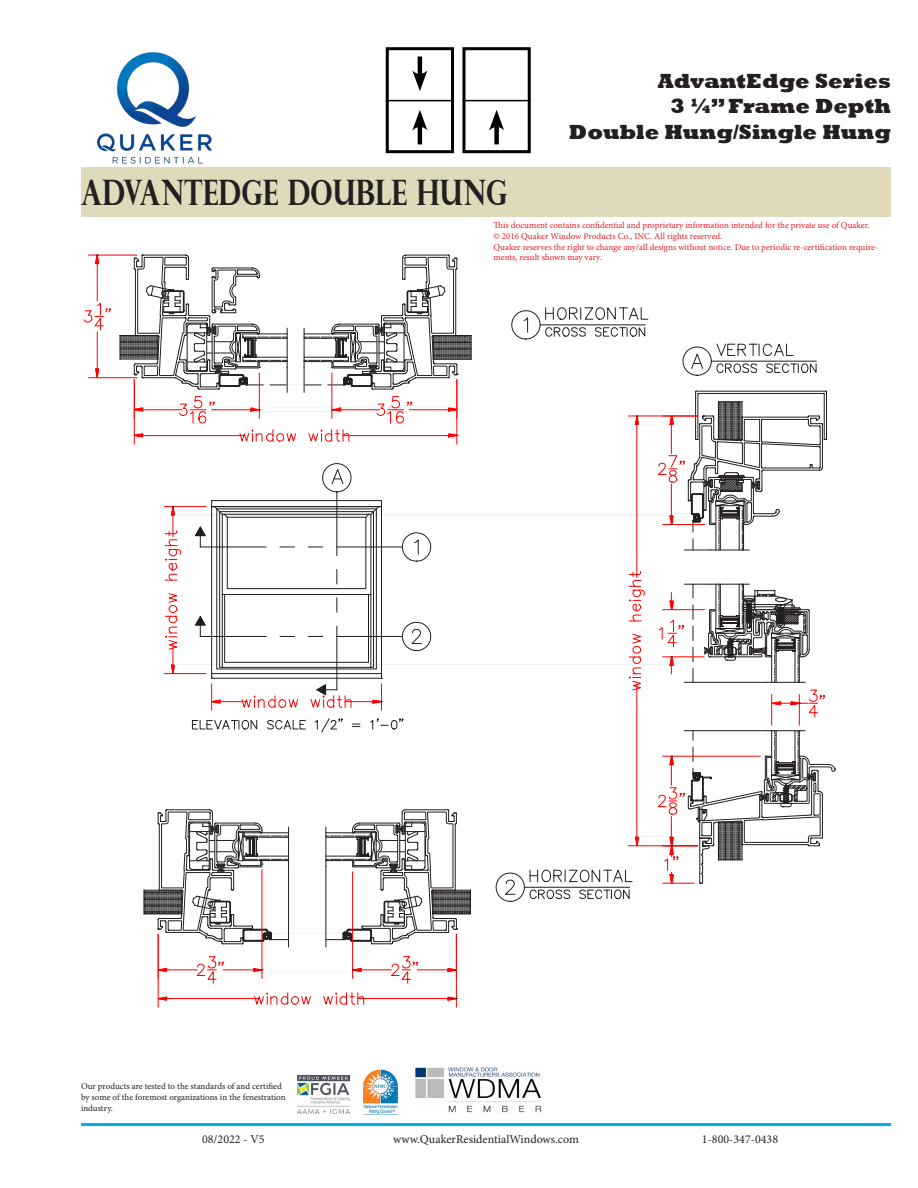
<style>
.page{position:relative;width:918px;height:1188px;background:#fff}
.page>*{position:absolute;margin:0;border:0;box-sizing:border-box;transform-origin:0 0}
.t1{font:700 35.1px "Perpetua Titling";color:#231f20;scale:.77 1}
.t2{font:800 21px "Rockwell";color:#231f20}
.t3{font:12px "Minion Pro";color:#231f20}
.t4{font:9px/10.8px "Minion Pro";color:#ee1d23}
.t5{font:9px/10.8px "Minion Pro";letter-spacing:-.005em;color:#231f20}
</style>
<div class="page">
<div style="left:81px;top:168px;width:810px;height:49px;background:#dedaba"></div>
<hr style="left:81px;top:1123px;width:810px;height:3px;background:#00aeef">
<img style="left:297px;top:1075px;width:53px;height:38px">
<img style="left:415px;top:1068px;width:126px;height:45px">
<div style="left:386px;top:47px;width:68px;height:106px;border:3px solid #000"></div>
<hr style="left:386px;top:100px;width:68px;height:1px;background:#000">
<hr style="left:418px;top:122px;width:4px;height:22px;background:#000">
<svg style="left:412px;top:110px;width:15px;height:21px"></svg>
<div style="left:462px;top:47px;width:69px;height:106px;border:3px solid #000"></div>
<hr style="left:462px;top:100px;width:69px;height:1px;background:#000">
<div style="left:494px;top:122px;width:5px;height:22px;background:#000"></div>
<svg style="left:489px;top:110px;width:15px;height:21px"></svg>
<hr style="left:418px;top:57px;width:4px;height:22px;background:#000">
<svg style="left:412px;top:70px;width:15px;height:21px"></svg>
<img style="left:94px;top:254px;width:730px;height:748px">
<hr style="left:766px;top:682px;width:39px;height:1px;background:#231f20">
<hr style="left:685px;top:682px;width:81px;height:1px;background:#231f20">
<svg style="left:695px;top:390px;width:4px;height:5px"></svg>
<hr style="left:698px;top:393px;width:126px;height:1px;background:#231f20">
<hr style="left:696px;top:391px;width:130px;height:1px;background:#231f20">
<hr style="left:824px;top:394px;width:1px;height:45px;background:#231f20">
<hr style="left:826px;top:392px;width:1px;height:47px;background:#231f20">
<hr style="left:697px;top:394px;width:1px;height:45px;background:#231f20">
<hr style="left:695px;top:392px;width:1px;height:47px;background:#231f20">
<hr style="left:288px;top:866px;width:1px;height:81px;background:#231f20">
<hr style="left:325px;top:827px;width:1px;height:39px;background:#231f20">
<hr style="left:325px;top:866px;width:1px;height:81px;background:#231f20">
<div style="left:219px;top:511px;width:155px;height:157px;border:1px solid #231f20"></div>
<div style="left:216px;top:508px;width:161px;height:161px;border:1px solid #231f20"></div>
<div style="left:222px;top:514px;width:149px;height:154px;border:1px solid #231f20"></div>
<hr style="left:212px;top:678px;width:169px;height:1px;background:#231f20">
<hr style="left:212px;top:500px;width:169px;height:1px;background:#231f20">
<svg style="left:365px;top:501px;width:17px;height:17px"></svg>
<div style="left:211px;top:506px;width:171px;height:168px;border:1px solid #231f20"></div>
<hr style="left:212px;top:506px;width:169px;height:1px;background:#231f20">
<div style="left:227px;top:517px;width:139px;height:72px;border:1px solid #231f20"></div>
<div style="left:224px;top:594px;width:145px;height:69px;border:1px solid #231f20"></div>
<svg style="left:95px;top:368px;width:5px;height:15px"></svg>
<svg style="left:153px;top:996px;width:15px;height:5px"></svg>
<svg style="left:153px;top:967px;width:15px;height:5px"></svg>
<svg style="left:447px;top:967px;width:15px;height:5px"></svg>
<svg style="left:634px;top:836px;width:5px;height:15px"></svg>
<hr style="left:164px;top:673px;width:42px;height:1px;background:#f00">
<hr style="left:164px;top:506px;width:42px;height:1px;background:#f00">
<svg style="left:164px;top:593px;width:16px;height:86px"></svg>
<hr style="left:89px;top:377px;width:48px;height:1px;background:#f00">
<hr style="left:89px;top:255px;width:48px;height:1px;background:#f00">
<hr style="left:97px;top:332px;width:1px;height:37px;background:#f00">
<hr style="left:97px;top:264px;width:1px;height:37px;background:#f00">
<svg style="left:83px;top:301px;width:28px;height:29px"></svg>
<hr style="left:158px;top:935px;width:1px;height:72px;background:#f00">
<hr style="left:456px;top:935px;width:1px;height:72px;background:#f00">
<hr style="left:167px;top:998px;width:92px;height:1px;background:#f00">
<hr style="left:359px;top:998px;width:89px;height:1px;background:#f00">
<svg style="left:254px;top:992px;width:57px;height:13px"></svg>
<svg style="left:323px;top:992px;width:42px;height:13px"></svg>
<hr style="left:262px;top:870px;width:1px;height:108px;background:#f00">
<hr style="left:167px;top:969px;width:30px;height:1px;background:#f00">
<hr style="left:223px;top:969px;width:30px;height:1px;background:#f00">
<svg style="left:195px;top:956px;width:29px;height:28px"></svg>
<hr style="left:352px;top:872px;width:1px;height:106px;background:#f00">
<hr style="left:418px;top:969px;width:30px;height:1px;background:#f00">
<hr style="left:361px;top:969px;width:30px;height:1px;background:#f00">
<svg style="left:389px;top:956px;width:30px;height:28px"></svg>
<hr style="left:771px;top:695px;width:1px;height:30px;background:#f00">
<hr style="left:799px;top:695px;width:1px;height:30px;background:#f00">
<hr style="left:628px;top:845px;width:70px;height:1px;background:#f00">
<hr style="left:628px;top:416px;width:70px;height:1px;background:#f00">
<hr style="left:636px;top:684px;width:1px;height:153px;background:#f00">
<hr style="left:636px;top:424px;width:1px;height:153px;background:#f00">
<svg style="left:628px;top:633px;width:16px;height:58px"></svg>
<svg style="left:628px;top:571px;width:17px;height:51px"></svg>
<svg style="left:192px;top:718px;width:66px;height:14px"></svg>
<svg style="left:266px;top:718px;width:37px;height:12px"></svg>
<svg style="left:314px;top:718px;width:29px;height:15px"></svg>
<svg style="left:353px;top:724px;width:7px;height:3px"></svg>
<svg style="left:370px;top:718px;width:34px;height:12px"></svg>
<svg style="left:402px;top:622px;width:30px;height:29px"></svg>
<hr style="left:336px;top:626px;width:1px;height:64px;background:#231f20">
<svg style="left:336px;top:598px;width:1px;height:14px"></svg>
<svg style="left:336px;top:570px;width:1px;height:14px"></svg>
<hr style="left:336px;top:492px;width:1px;height:63px;background:#231f20">
<svg style="left:322px;top:463px;width:30px;height:30px"></svg>
<hr style="left:200px;top:547px;width:66px;height:1px;background:#231f20">
<svg style="left:280px;top:547px;width:14px;height:1px"></svg>
<svg style="left:308px;top:547px;width:15px;height:1px"></svg>
<hr style="left:337px;top:547px;width:65px;height:1px;background:#231f20">
<svg style="left:194px;top:526px;width:13px;height:21px"></svg>
<svg style="left:402px;top:532px;width:30px;height:30px"></svg>
<svg style="left:511px;top:305px;width:138px;height:35px"></svg>
<svg style="left:495px;top:867px;width:138px;height:35px"></svg>
<svg style="left:682px;top:342px;width:135px;height:34px"></svg>
<hr style="left:200px;top:636px;width:66px;height:1px;background:#231f20">
<svg style="left:280px;top:636px;width:14px;height:1px"></svg>
<svg style="left:308px;top:636px;width:15px;height:1px"></svg>
<hr style="left:337px;top:636px;width:65px;height:1px;background:#231f20">
<svg style="left:194px;top:616px;width:13px;height:20px"></svg>
<svg style="left:310px;top:674px;width:77px;height:36px"></svg>
<svg style="left:207px;top:673px;width:92px;height:37px"></svg>
<svg style="left:211px;top:501px;width:17px;height:17px"></svg>
<svg style="left:164px;top:501px;width:17px;height:80px"></svg>
<svg style="left:95px;top:254px;width:5px;height:11px"></svg>
<svg style="left:120px;top:254px;width:177px;height:190px"></svg>
<svg style="left:304px;top:254px;width:168px;height:190px"></svg>
<svg style="left:447px;top:996px;width:15px;height:5px"></svg>
<svg style="left:144px;top:809px;width:145px;height:136px"></svg>
<svg style="left:252px;top:967px;width:15px;height:5px"></svg>
<svg style="left:326px;top:809px;width:145px;height:136px"></svg>
<svg style="left:347px;top:967px;width:15px;height:5px"></svg>
<svg style="left:658px;top:584px;width:152px;height:98px"></svg>
<svg style="left:766px;top:689px;width:59px;height:28px"></svg>
<svg style="left:656px;top:730px;width:180px;height:158px"></svg>
<svg style="left:656px;top:401px;width:171px;height:150px"></svg>
<svg style="left:634px;top:411px;width:5px;height:14px"></svg>
<img style="left:363px;top:1069px;width:36px;height:46px">
<img style="left:97px;top:52px;width:114px;height:112px">
<p class="t1" style="left:81px;top:171px;width:555px">ADVANTEDGE DOUBLE HUNG</p>
<p class="t2" style="left:658px;top:69px;width:235px">AdvantEdge Series</p>
<p class="t2" style="left:671px;top:94px;width:222px">3 ¼’’ Frame Depth</p>
<p class="t2" style="left:569px;top:120px;width:324px">Double Hung/Single Hung</p>
<p class="t4" style="left:494px;top:220px;width:377px">This document contains confidential and proprietary information intended for the private use of Quaker.</p>
<p class="t4" style="left:494px;top:231px;width:230px">© 2016 Quaker Window Products Co., INC. All rights reserved.</p>
<p class="t4" style="left:494px;top:241px;width:386px">Quaker reserves the right to change any/all designs without notice. Due to periodic re-certification require&shy;ments, result shown may vary.</p>
<p class="t5" style="left:81px;top:1081px;width:206px">Our products are tested to the standards of and certified by some of the foremost organizations in the fenestration industry.</p>
<p class="t3" style="left:202px;top:1131px;width:64px">08/2022 - V5</p>
<p class="t3" style="left:393px;top:1131px;width:187px">www.QuakerResidentialWindows.com</p>
<p class="t3" style="left:702px;top:1131px;width:78px">1-800-347-0438</p>
</div>
